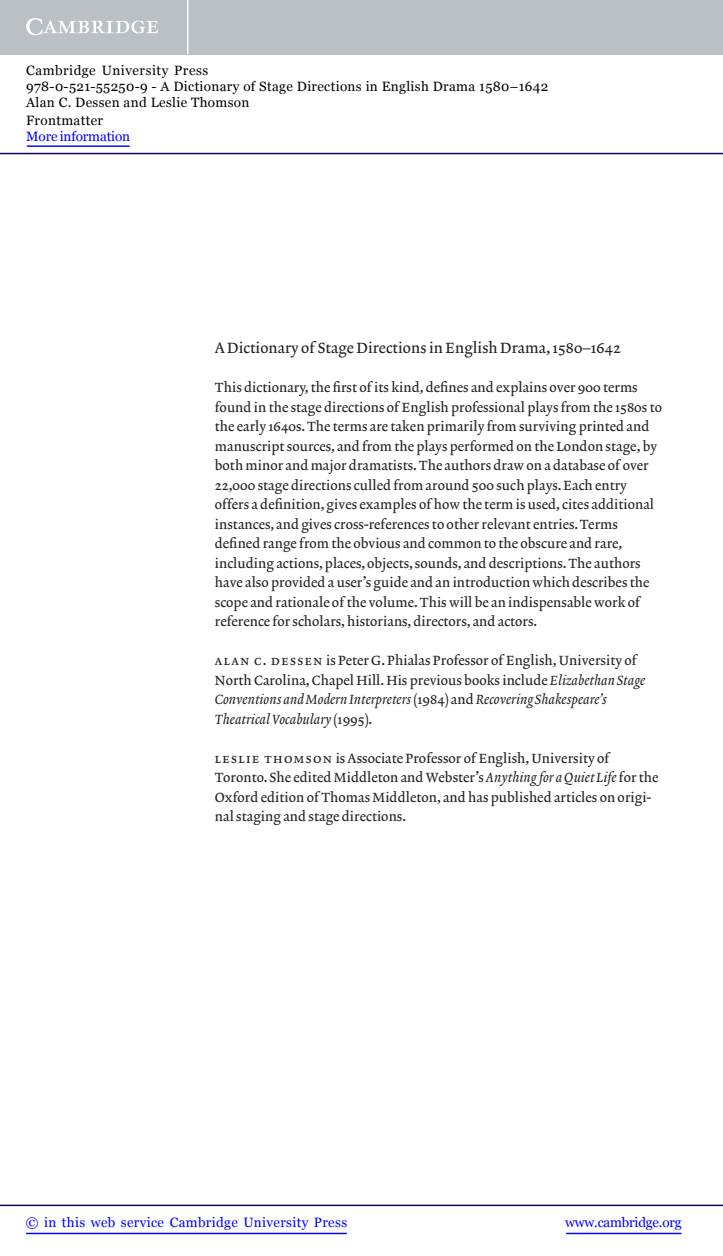
<style>
.page{position:relative;width:723px;height:1256px;background:#fff}
.page>*{position:absolute;margin:0;border:0;box-sizing:border-box;transform-origin:0 0}
.t1{font:15px "Lexicon No 2 Roman A Txt";letter-spacing:.005em;color:#231f20}
.t2{font:13.5px/19.5px "Lexicon No 2 Roman A Txt";letter-spacing:.005em;color:#231f20}
.t3{font:13.5px/16.2px "Georgia";letter-spacing:.025em;color:#000}
.t4{font:13.5px "Georgia";letter-spacing:.025em;color:#00f}
.t5{font:13.5px "Georgia";letter-spacing:-.015em;color:#00f}
.t6{font:13.5px "Georgia";letter-spacing:-.01em;color:#00f}
.s1{font-family:"Lexicon No 2 Roman A Exp"}
.s2{font-family:"Lexicon No 2 Italic A Txt"}
</style>
<div class="page">
<hr style="left:566px;top:1232px;width:115px;height:1px;background:#00f">
<hr style="left:0;top:1204px;width:723px;height:1px;background:#150666">
<hr style="left:26px;top:1232px;width:321px;height:1px;background:#00f">
<div style="left:0;top:0;width:723px;height:54px;background:#bac0c6"></div>
<svg style="left:26px;top:18px;width:132px;height:17px"></svg>
<hr style="left:187px;top:0;width:1px;height:54px;background:#fff">
<hr style="left:0;top:153px;width:723px;height:1px;background:#150666">
<hr style="left:27px;top:145px;width:103px;height:2px;background:#00f">
<p class="t3" style="left:26px;top:62px;width:524px">Cambridge University Press<br>978-0-521-55250-9 - A Dictionary of Stage Directions in English Drama 1580–1642<br>Alan C. Dessen and Leslie Thomson</p>
<p class="t3" style="left:26px;top:112px;width:78px">Frontmatter</p>
<p class="t6" style="left:26px;top:128px;width:105px">More information</p>
<p class="t1" style="left:215px;top:341px;width:407px">A Dictionary of Stage Directions in English Drama, 1580–1642</p>
<p class="t2" style="left:215px;top:379px;width:449px">This dictionary, the first of its kind, defines and explains over 900 terms found in the stage directions of English professional plays from the 1580s to the early 1640s. The terms are taken primarily from surviving printed and manuscript sources, and from the plays performed on the London stage, by both minor and major dramatists. The authors draw on a database of over 22,000 stage directions culled from around 500 such plays. Each entry offers a definition, gives examples of how the term is used, cites additional instances, and gives cross-references to other relevant entries. Terms defined range from the obvious and common to the obscure and rare, including actions, places, objects, sounds, and descriptions. The authors have also provided a user’s guide and an introduction which describes the scope and rationale of the volume. This will be an indispensable work of reference for scholars, historians, directors, and actors.</p>
<p class="t2" style="left:215px;top:652px;width:432px"><span class="s1">alan c. dessen</span> is Peter G. Phialas Professor of English, University of North Carolina, Chapel Hill. His previous books include <span class="s2">Elizabethan Stage Conventions and Modern Interpreters</span> (1984) and <span class="s2">Recovering Shakespeare’s Theatrical Vocabulary</span> (1995).</p>
<p class="t2" style="left:215px;top:749px;width:445px"><span class="s1">leslie thomson</span> is Associate Professor of English, University of Toronto. She edited Middleton and Webster’s <span class="s2">Anything for a Quiet Life</span> for the Oxford edition of Thomas Middleton, and has published articles on origi&shy;nal staging and stage directions.</p>
<p class="t4" style="left:26px;top:1214px;width:323px">© in this web service Cambridge University Press</p>
<p class="t5" style="left:565px;top:1214px;width:118px">www.cambridge.org</p>
</div>
